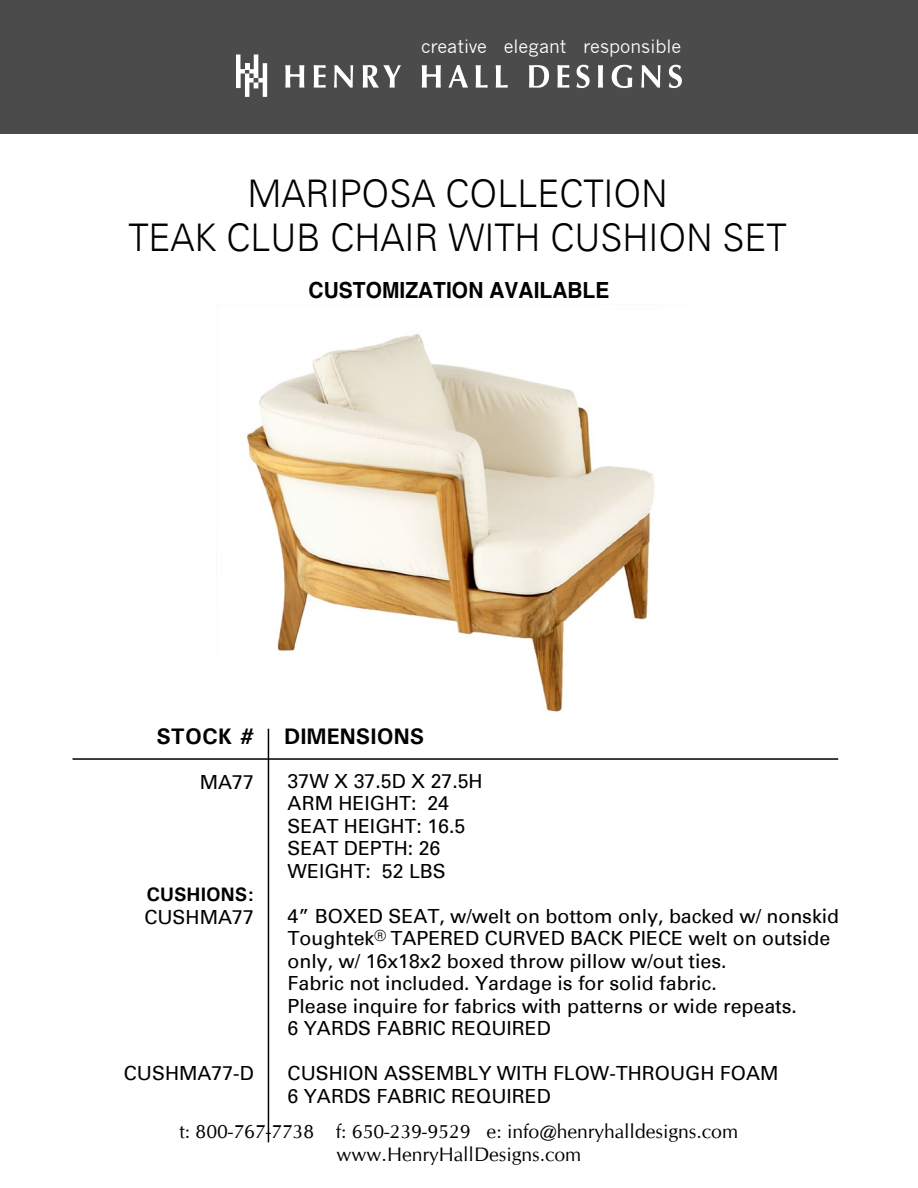
<style>
.page{position:relative;width:918px;height:1188px;background:#fff}
.page>*{position:absolute;margin:0;border:0;box-sizing:border-box;transform-origin:0 0}
.t1{font:300 38.1px/43.2px "Univers";color:#000;text-align:center;scale:.94 1}
.t2{font:700 22.5px "Univers";color:#000}
.t3{font:700 22.2px "Helvetica";color:#000;scale:.94 1}
.t4{font:19.5px/22.5px "Univers";color:#000}
.t5{font:19.5px/23.4px "CG Omega";color:#000;text-align:center}
.t6{font:700 19.5px/22.5px "Univers";color:#000}
.t7{font:18px "News Gothic";color:#fff}
.s1{font-weight:400}
</style>
<div class="page">
<div style="left:0;top:0;width:918px;height:134px;background:#4b4b4b"></div>
<svg style="left:236px;top:54px;width:31px;height:43px"></svg>
<svg style="left:285px;top:65px;width:19px;height:23px"></svg>
<svg style="left:314px;top:65px;width:12px;height:23px"></svg>
<svg style="left:334px;top:65px;width:19px;height:23px"></svg>
<svg style="left:363px;top:65px;width:38px;height:23px"></svg>
<svg style="left:422px;top:65px;width:19px;height:23px"></svg>
<svg style="left:448px;top:65px;width:20px;height:23px"></svg>
<svg style="left:476px;top:65px;width:12px;height:23px"></svg>
<svg style="left:496px;top:65px;width:12px;height:23px"></svg>
<svg style="left:529px;top:65px;width:20px;height:23px"></svg>
<svg style="left:557px;top:65px;width:12px;height:23px"></svg>
<svg style="left:576px;top:65px;width:14px;height:23px"></svg>
<svg style="left:598px;top:65px;width:5px;height:23px"></svg>
<svg style="left:612px;top:65px;width:20px;height:23px"></svg>
<svg style="left:641px;top:65px;width:20px;height:23px"></svg>
<svg style="left:669px;top:65px;width:13px;height:23px"></svg>
<img style="left:243px;top:333px;width:412px;height:400px">
<hr style="left:73px;top:758px;width:765px;height:2px;background:#000">
<hr style="left:268px;top:729px;width:1px;height:413px;background:#000">
<p class="t7" style="left:421px;top:36px;width:262px">creative elegant responsible</p>
<p class="t1" style="left:128px;top:172px;width:702px">MARIPOSA COLLECTION<br>TEAK CLUB CHAIR WITH CUSHION SET</p>
<p class="t3" style="left:309px;top:276px;width:322px">CUSTOMIZATION AVAILABLE</p>
<p class="t2" style="left:156px;top:722px;width:99px">STOCK #</p>
<p class="t2" style="left:284px;top:722px;width:142px">DIMENSIONS</p>
<p class="t4" style="left:288px;top:770px;width:197px">37W X 37.5D X 27.5H<br>ARM HEIGHT: 24<br>SEAT HEIGHT: 16.5<br>SEAT DEPTH: 26<br>WEIGHT: 52 LBS</p>
<p class="t4" style="left:288px;top:905px;width:553px">4” BOXED SEAT, w/welt on bottom only, backed w/ nonskid Toughtek<sup>®</sup> TAPERED CURVED BACK PIECE welt on outside only, w/ 16x18x2 boxed throw pillow w/out ties.<br>Fabric not included. Yardage is for solid fabric.<br>Please inquire for fabrics with patterns or wide repeats.<br>6 YARDS FABRIC REQUIRED</p>
<p class="t4" style="left:288px;top:1062px;width:492px">CUSHION ASSEMBLY WITH FLOW-THROUGH FOAM<br>6 YARDS FABRIC REQUIRED</p>
<p class="t4" style="left:200px;top:771px;width:56px">MA77</p>
<p class="t6" style="left:144px;top:883px;width:111px">CUSHIONS:<br><span class="s1">CUSHMA77</span></p>
<p class="t4" style="left:124px;top:1062px;width:132px">CUSHMA77-D</p>
<p class="t5" style="left:179px;top:1120px;width:560px">t: 800-767-7738 f: 650-239-9529 e: info@henryhalldesigns.com www.HenryHallDesigns.com</p>
</div>
